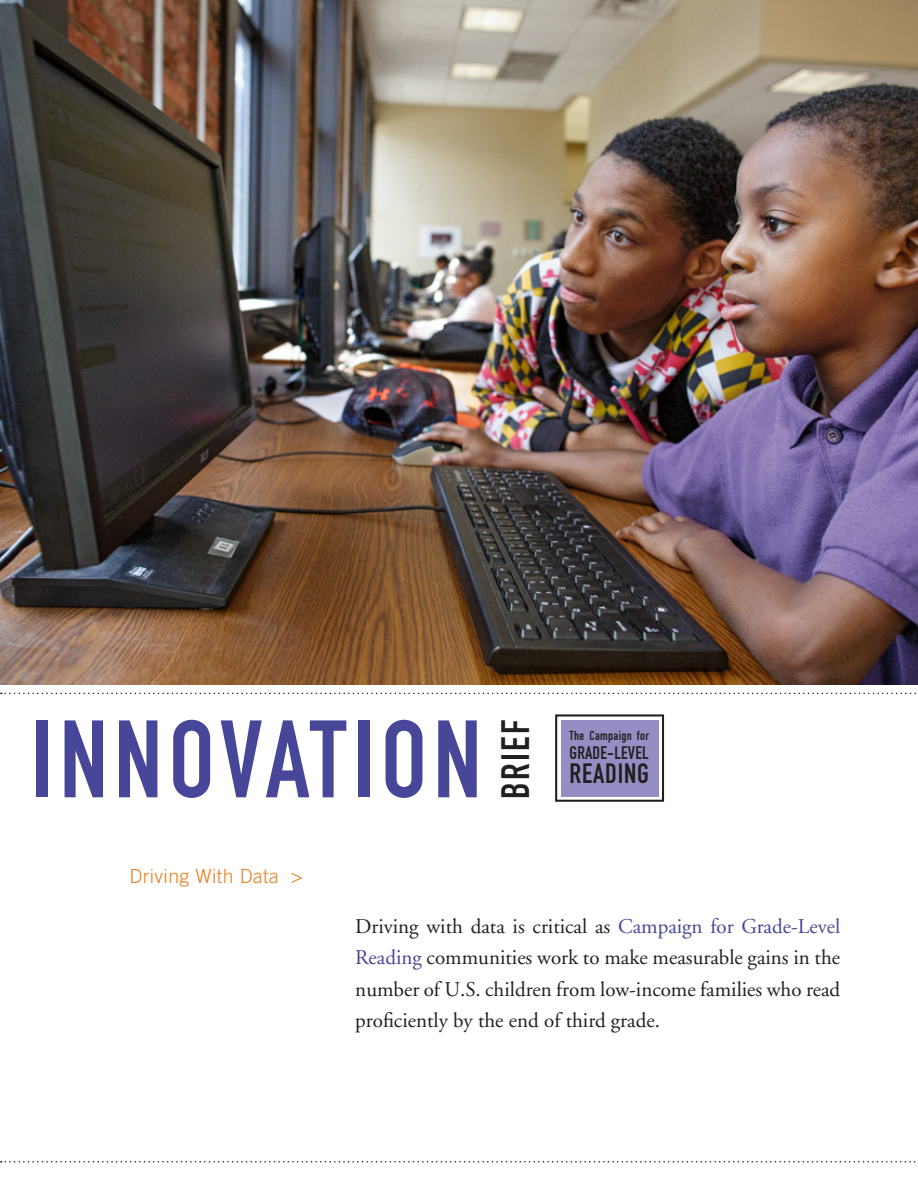
<style>
.page{position:relative;width:918px;height:1188px;background:#fff}
.page>*{position:absolute;margin:0;border:0;box-sizing:border-box;transform-origin:0 0}
.Section_HEADS{font:108px "DIN Engschrift";letter-spacing:.06em;color:#474698}
.Section_HEADS-2{font:39px "DIN Engschrift";letter-spacing:.06em;color:#231f20}
.t1{font:27.6px "DIN Engschrift Alternate";letter-spacing:.03em;color:#231f20}
.TEXT{font:21px/31.5px "Adobe Garamond";color:#231f20;text-align:justify}
.main_text{font:300 19.5px "Trade Gothic";letter-spacing:.02em;color:#ec7e1e}
.t2{font:18px "DIN Engschrift Alternate";letter-spacing:.01em;color:#231f20}
.t3{font:12.9px "DIN Engschrift Alternate";letter-spacing:.03em;color:#231f20}
.s1{color:#474698}
</style>
<div class="page">
<svg style="left:1px;top:693px;width:915px;height:1px"></svg>
<svg style="left:561px;top:720px;width:98px;height:77px"></svg>
<div style="left:555px;top:714px;width:109px;height:88px;border:2px solid #231f20"></div>
<div style="left:561px;top:720px;width:97px;height:76px;background:#948ec4"></div>
<svg style="left:1px;top:1161px;width:915px;height:1px"></svg>
<img style="left:0;top:0;width:918px;height:685px">
<p class="Section_HEADS" style="left:31px;top:696px;width:452px">INNOVATION</p>
<p class="Section_HEADS-2" style="left:493px;top:799px;width:81px;rotate:-90deg">BRIEF</p>
<p class="main_text" style="left:130px;top:865px;width:174px">Driving With Data &gt;</p>
<p class="t3" style="left:570px;top:728px;width:81px">The Campaign for</p>
<p class="t2" style="left:570px;top:742px;width:81px">GRADE-LEVEL</p>
<p class="t1" style="left:570px;top:758px;width:81px">READING</p>
<p class="TEXT" style="left:355px;top:911px;width:486px">Driving with data is critical as <span class="s1">Campaign for Grade-Level Reading</span> communities work to make measurable gains in the number of U.S. children from low-income families who read proficiently by the end of third grade.</p>
</div>
